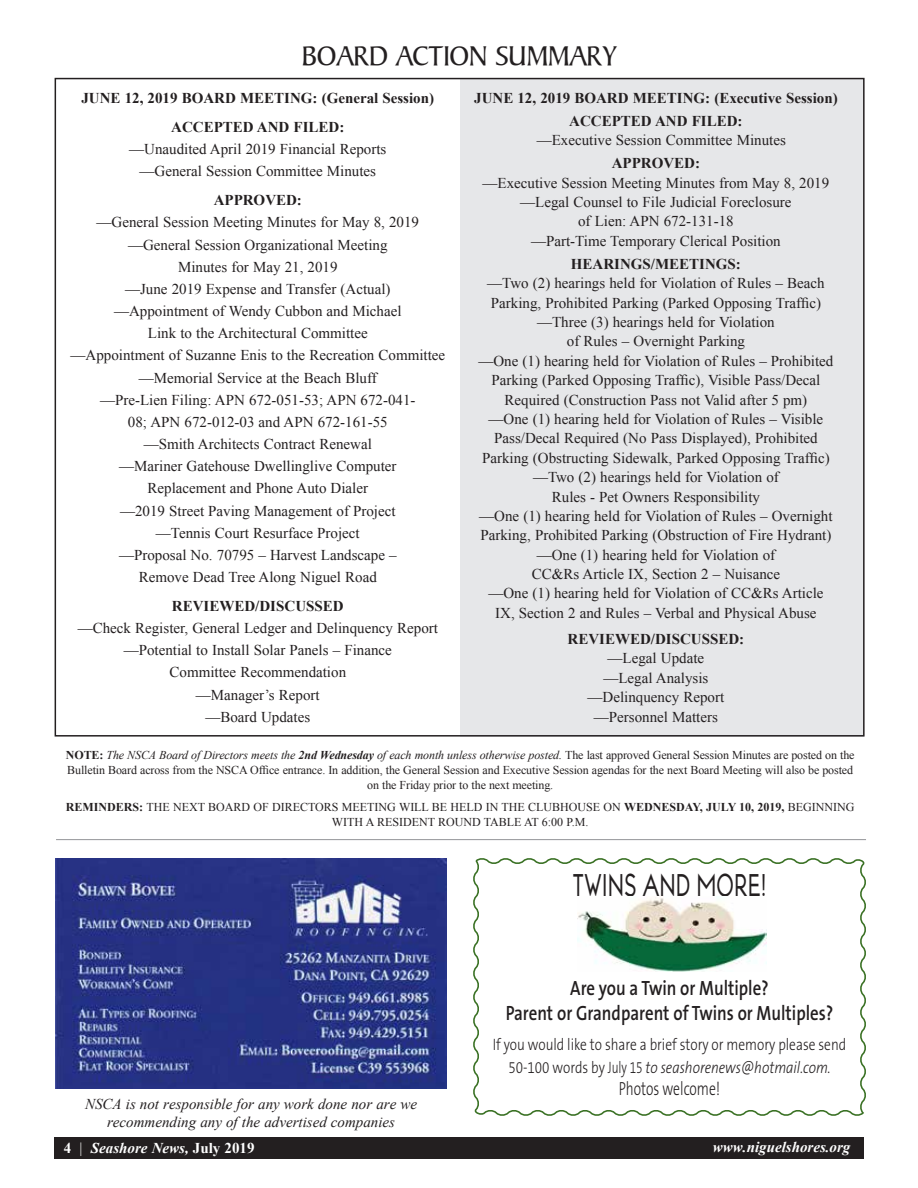
<style>
.page{position:relative;width:918px;height:1188px;background:#fff}
.page>*{position:absolute;margin:0;border:0;box-sizing:border-box;transform-origin:0 0}
.t1{font:29.4px "Tarpon Motel";letter-spacing:.06em;color:#231f20;scale:.67 1}
.t2{font:28.5px "Persuasion S Si";color:#231f20}
.t3{font:600 20.7px/24.9px "The Sans B6";color:#231f20;text-align:center;scale:.81 1}
.t4{font:300 19.05px "The Sans B3";color:#231f20;scale:.72 1}
.t5{font:300 16.5px/22.5px "The Sans B3";color:#231f20;text-align:center;scale:.81 1}
.t6{font:15px/19.4px "Times New Roman";color:#231f20;text-align:center}
.t7{font:700 15px/29px "Times New Roman";color:#231f20;text-align:center}
.t8{font:italic 15px/18px "Times New Roman";color:#231f20;text-align:center}
.t9{font:italic 700 15px "Times New Roman";color:#fff}
.t10{font:12px/15px "Times New Roman";letter-spacing:-.01em;color:#231f20;text-align:center}
.s1{font-weight:700}
.s2{font-style:italic}
.s3{font-weight:700;font-style:italic}
.s4{font-style:normal}
.s5{font-weight:400;font-style:normal}
</style>
<div class="page">
<div style="left:54px;top:1137px;width:810px;height:21px;background:#231f20"></div>
<img style="left:55px;top:858px;width:392px;height:231px">
<hr style="left:56px;top:839px;width:810px;height:1px;background:#939598">
<div style="left:460px;top:78px;width:404px;height:659px;background:#e6e7e9"></div>
<svg style="left:473px;top:858px;width:393px;height:258px"></svg>
<img style="left:577px;top:896px;width:189px;height:75px">
<h2 class="t2" style="left:302px;top:40px;width:316px">BOARD ACTION SUMMARY</h2>
<p class="t7" style="left:81px;top:83px;width:354px">JUNE 12, 2019 BOARD MEETING: (General Session)<br>ACCEPTED AND FILED:</p>
<p class="t6" style="left:129px;top:138px;width:259px;line-height:22.2px">—Unaudited April 2019 Financial Reports —General Session Committee Minutes</p>
<p class="t7" style="left:214px;top:185px;width:90px">APPROVED:</p>
<p class="t6" style="left:71px;top:211px;width:376px;line-height:22.2px">—General Session Meeting Minutes for May 8, 2019 —General Session Organizational Meeting<br>Minutes for May 21, 2019<br>—June 2019 Expense and Transfer (Actual)<br>—Appointment of Wendy Cubbon and Michael<br>Link to the Architectural Committee<br>—Appointment of Suzanne Enis to the Recreation Committee —Memorial Service at the Beach Bluff<br>—Pre-Lien Filing: APN 672-051-53; APN 672-041-<br>08; APN 672-012-03 and APN 672-161-55<br>—Smith Architects Contract Renewal<br>—Mariner Gatehouse Dwellinglive Computer<br>Replacement and Phone Auto Dialer<br>—2019 Street Paving Management of Project<br>—Tennis Court Resurface Project<br>—Proposal No. 70795 – Harvest Landscape –<br>Remove Dead Tree Along Niguel Road</p>
<p class="t7" style="left:172px;top:591px;width:173px">REVIEWED/DISCUSSED</p>
<p class="t6" style="left:78px;top:617px;width:362px;line-height:22.2px">—Check Register, General Ledger and Delinquency Report —Potential to Install Solar Panels – Finance<br>Committee Recommendation<br>—Manager’s Report<br>—Board Updates</p>
<p class="t7" style="left:474px;top:86px;width:365px;line-height:23px">JUNE 12, 2019 BOARD MEETING: (Executive Session)<br>ACCEPTED AND FILED:</p>
<p class="t6" style="left:537px;top:130px;width:251px">—Executive Session Committee Minutes</p>
<p class="t7" style="left:612px;top:148px;width:90px">APPROVED:</p>
<p class="t6" style="left:483px;top:173px;width:348px">—Executive Session Meeting Minutes from May 8, 2019 —Legal Counsel to File Judicial Foreclosure<br>of Lien: APN 672-131-18<br>—Part-Time Temporary Clerical Position</p>
<p class="t7" style="left:571px;top:249px;width:172px">HEARINGS/MEETINGS:</p>
<p class="t6" style="left:478px;top:273px;width:357px">—Two (2) hearings held for Violation of Rules – Beach Parking, Prohibited Parking (Parked Opposing Traffic) —Three (3) hearings held for Violation<br>of Rules – Overnight Parking<br>—One (1) hearing held for Violation of Rules – Prohibited Parking (Parked Opposing Traffic), Visible Pass/Decal Required (Construction Pass not Valid after 5 pm)<br>—One (1) hearing held for Violation of Rules – Visible Pass/Decal Required (No Pass Displayed), Prohibited Parking (Obstructing Sidewalk, Parked Opposing Traffic) —Two (2) hearings held for Violation of<br>Rules - Pet Owners Responsibility<br>—One (1) hearing held for Violation of Rules – Overnight Parking, Prohibited Parking (Obstruction of Fire Hydrant) —One (1) hearing held for Violation of<br>CC&amp;Rs Article IX, Section 2 – Nuisance<br>—One (1) hearing held for Violation of CC&amp;Rs Article IX, Section 2 and Rules – Verbal and Physical Abuse</p>
<p class="t7" style="left:568px;top:624px;width:178px">REVIEWED/DISCUSSED:</p>
<p class="t6" style="left:588px;top:648px;width:138px">—Legal Update —Legal Analysis —Delinquency Report —Personnel Matters</p>
<p class="t10" style="left:66px;top:747px;width:790px"><span class="s1">NOTE:</span> <span class="s2">The NSCA Board of Directors meets the</span> <span class="s3">2nd Wednesday</span> <span class="s2">of each month unless otherwise posted.</span> The last approved General Session Minutes are posted on the<br>Bulletin Board across from the NSCA Office entrance. In addition, the General Session and Executive Session agendas for the next Board Meeting will also be posted on the Friday prior to the next meeting.</p>
<p class="t10" style="left:66px;top:799px;width:790px"><span class="s1">REMINDERS:</span> THE NEXT BOARD OF DIRECTORS MEETING WILL BE HELD IN THE CLUBHOUSE ON <span class="s1">WEDNESDAY, JULY 10, 2019,</span> BEGINNING<br>WITH A RESIDENT ROUND TABLE AT 6:00 P.M.</p>
<h1 class="t1" style="left:573px;top:867px;width:289px">TWINS AND MORE!</h1>
<p class="t8" style="left:85px;top:1095px;width:334px">NSCA is not responsible for any work done nor are we recommending any of the advertised companies</p>
<h3 class="t3" style="left:506px;top:977px;width:406px">Are you a Twin or Multiple?<br>Parent or Grandparent of Twins or Multiples?</h3>
<p class="t5" style="left:493px;top:1034px;width:438px">If you would like to share a brief story or memory please send<br>50-100 words by July 15 <span class="s2">to seashorenews@hotmail.com.</span></p>
<p class="t4" style="left:619px;top:1079px;width:142px">Photos welcome!</p>
<p class="t9" style="left:64px;top:1137px;width:192px"><span class="s4">4</span> <span class="s5">|</span> Seashore News, <span class="s4">July 2019</span></p>
<p class="t9" style="left:713px;top:1137px;width:139px">www.niguelshores.org</p>
</div>
